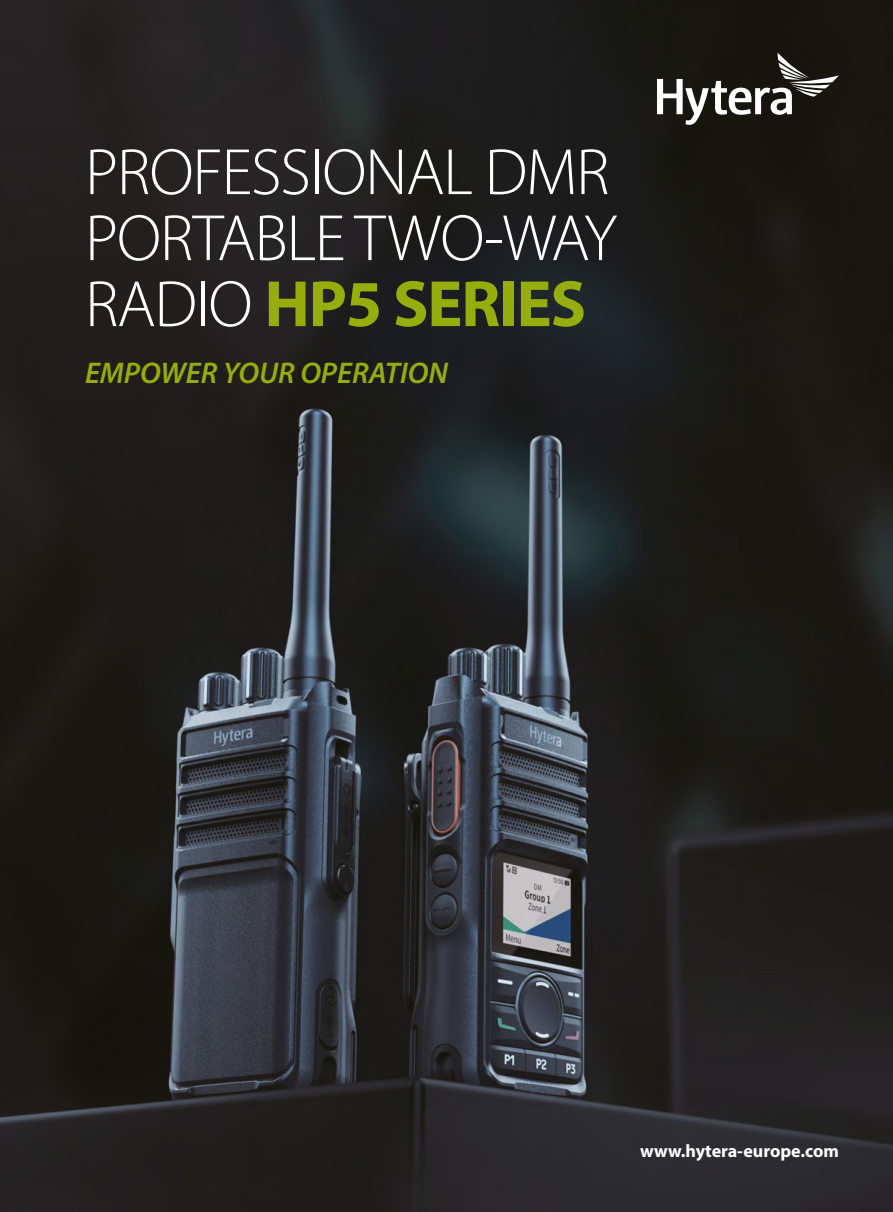
<style>
.page{position:relative;width:893px;height:1212px;background:#fff}
.page>*{position:absolute;margin:0;border:0;box-sizing:border-box;transform-origin:0 0}
.t1{font:300 66px/66px "Myriad Pro";letter-spacing:-.02em;color:#fff;text-align:justify}
.t2{font:italic 600 30px "Myriad Pro";color:#95ad0d}
.t3{font:700 18px "Myriad Pro";color:#fff}
.s1{font-weight:700;color:#95ad0d}
</style>
<div class="page">
<img style="left:0;top:0;width:893px;height:1212px">
<svg style="left:657px;top:52px;width:182px;height:73px"></svg>
<p class="t1" style="left:85px;top:138px;width:533px">PROFESSIONAL DMR PORTABLE TWO-WAY RADIO <span class="s1">HP5 SERIES</span></p>
<p class="t2" style="left:85px;top:354px;width:364px">EMPOWER YOUR OPERATION</p>
<p class="t3" style="left:640px;top:1139px;width:200px">www.hytera-europe.com</p>
</div>
